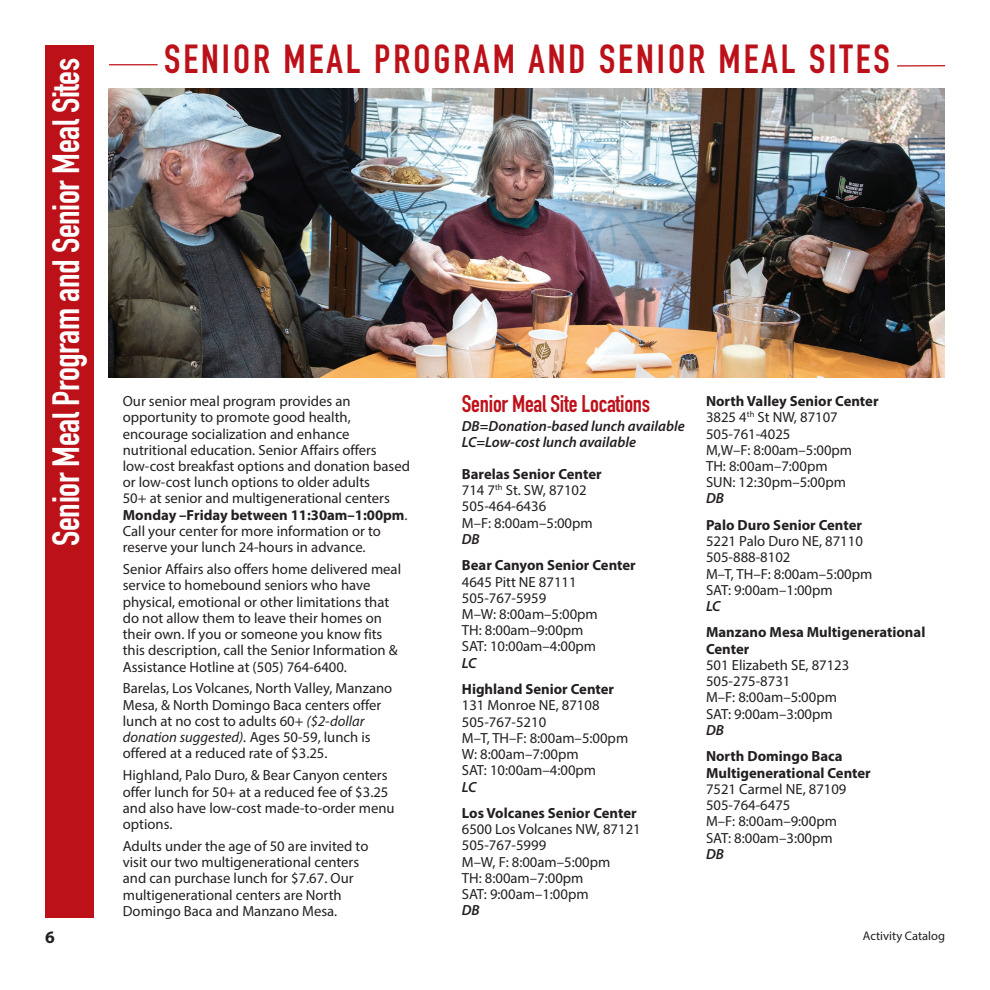
<style>
.page{position:relative;width:990px;height:990px;background:#fff}
.page>*{position:absolute;margin:0;border:0;box-sizing:border-box;transform-origin:0 0}
.t1{font:700 40px "DIN Condensed";letter-spacing:.075em;color:#bd111a}
.t2{font:700 37.5px "DIN Condensed";letter-spacing:-.01em;color:#fff}
.t3{font:700 23.75px "DIN Condensed";letter-spacing:-.01em;color:#bd111a}
.t4{font:700 17.5px "Myriad Pro";color:#231f20}
.t5{font:14.75px/16.2px "Myriad Pro";color:#231f20}
.t6{font:700 14.75px/16.2px "Myriad Pro";color:#231f20}
.t7{font:italic 600 14.75px/16.2px "Myriad Pro";color:#231f20}
.t8{font:12.5px "Myriad Pro";color:#231f20}
.s1{font-weight:700}
.s2{font-style:italic}
</style>
<div class="page">
<div style="left:45px;top:45px;width:49px;height:873px;background:#bd111a"></div>
<img style="left:109px;top:89px;width:836px;height:289px">
<hr style="left:109px;top:64px;width:49px;height:1px;background:#bd111a">
<hr style="left:897px;top:65px;width:48px;height:2px;background:#bd111a">
<h2 class="t2" style="left:41px;top:546px;width:490px;rotate:-90deg">Senior Meal Program and Senior Meal Sites</h2>
<h1 class="t1" style="left:164px;top:33px;width:727px">SENIOR MEAL PROGRAM AND SENIOR MEAL SITES</h1>
<p class="t5" style="left:123px;top:393px;width:289px">Our senior meal program provides an opportunity to promote good health, encourage socialization and enhance nutritional education. Senior Affairs offers low-cost breakfast options and donation based or low-cost lunch options to older adults<br>50+ at senior and multigenerational centers <span class="s1">Monday –Friday between 11:30am–1:00pm</span>.<br>Call your center for more information or to reserve your lunch 24-hours in advance.</p>
<p class="t5" style="left:123px;top:561px;width:280px">Senior Affairs also offers home delivered meal service to homebound seniors who have physical, emotional or other limitations that do not allow them to leave their homes on their own. If you or someone you know fits this description, call the Senior Information &amp; Assistance Hotline at (505) 764-6400.</p>
<p class="t5" style="left:123px;top:680px;width:271px">Barelas, Los Volcanes, North Valley, Manzano Mesa, &amp; North Domingo Baca centers offer lunch at no cost to adults 60+ <span class="s2">($2-dollar donation suggested).</span> Ages 50-59, lunch is offered at a reduced rate of $3.25.</p>
<p class="t5" style="left:123px;top:767px;width:273px">Highland, Palo Duro, &amp; Bear Canyon centers offer lunch for 50+ at a reduced fee of $3.25 and also have low-cost made-to-order menu options.</p>
<p class="t5" style="left:123px;top:838px;width:247px">Adults under the age of 50 are invited to visit our two multigenerational centers and can purchase lunch for $7.67. Our multigenerational centers are North Domingo Baca and Manzano Mesa.</p>
<h3 class="t3" style="left:462px;top:388px;width:190px">Senior Meal Site Locations</h3>
<p class="t7" style="left:462px;top:417px;width:224px">DB=Donation-based lunch available<br>LC=Low-cost lunch available</p>
<p class="t5" style="left:462px;top:466px;width:141px"><span class="s1">Barelas Senior Center<br></span>714 7<sup>th</sup> St. SW, 87102<br>505-464-6436<br>M–F: 8:00am–5:00pm</p>
<p class="t7" style="left:462px;top:530px;width:19px">DB</p>
<p class="t6" style="left:462px;top:557px;width:176px">Bear Canyon Senior Center</p>
<p class="t5" style="left:462px;top:573px;width:137px">4645 Pitt NE 87111<br>505-767-5959<br>M–W: 8:00am–5:00pm<br>TH: 8:00am–9:00pm<br>SAT: 10:00am–4:00pm</p>
<p class="t7" style="left:462px;top:654px;width:16px">LC</p>
<p class="t6" style="left:462px;top:681px;width:154px">Highland Senior Center</p>
<p class="t5" style="left:462px;top:697px;width:168px">131 Monroe NE, 87108<br>505-767-5210<br>M–T, TH–F: 8:00am–5:00pm<br>W: 8:00am–7:00pm<br>SAT: 10:00am–4:00pm</p>
<p class="t7" style="left:462px;top:778px;width:16px">LC</p>
<p class="t6" style="left:462px;top:804px;width:176px">Los Volcanes Senior Center</p>
<p class="t5" style="left:462px;top:821px;width:180px">6500 Los Volcanes NW, 87121<br>505-767-5999<br>M–W, F: 8:00am–5:00pm<br>TH: 8:00am–7:00pm<br>SAT: 9:00am–1:00pm</p>
<p class="t7" style="left:462px;top:902px;width:19px">DB</p>
<p class="t5" style="left:706px;top:393px;width:174px"><span class="s1">North Valley Senior Center<br></span>3825 4<sup>th</sup> St NW, 87107<br>505-761-4025<br>M,W–F: 8:00am–5:00pm<br>TH: 8:00am–7:00pm<br>SUN: 12:30pm–5:00pm</p>
<p class="t7" style="left:706px;top:490px;width:19px">DB</p>
<p class="t6" style="left:706px;top:516px;width:158px">Palo Duro Senior Center</p>
<p class="t5" style="left:706px;top:533px;width:168px">5221 Palo Duro NE, 87110<br>505-888-8102<br>M–T, TH–F: 8:00am–5:00pm<br>SAT: 9:00am–1:00pm</p>
<p class="t7" style="left:706px;top:598px;width:16px">LC</p>
<p class="t6" style="left:706px;top:624px;width:221px">Manzano Mesa Multigenerational<br>Center</p>
<p class="t5" style="left:706px;top:657px;width:145px">501 Elizabeth SE, 87123<br>505-275-8731<br>M–F: 8:00am–5:00pm<br>SAT: 9:00am–3:00pm</p>
<p class="t7" style="left:706px;top:721px;width:19px">DB</p>
<p class="t6" style="left:706px;top:748px;width:166px">North Domingo Baca<br>Multigenerational Center</p>
<p class="t5" style="left:706px;top:780px;width:142px">7521 Carmel NE, 87109<br>505-764-6475<br>M–F: 8:00am–9:00pm<br>SAT: 8:00am–3:00pm</p>
<p class="t7" style="left:706px;top:845px;width:19px">DB</p>
<p class="t4" style="left:45px;top:925px;width:11px">6</p>
<p class="t8" style="left:863px;top:928px;width:84px">Activity Catalog</p>
</div>
